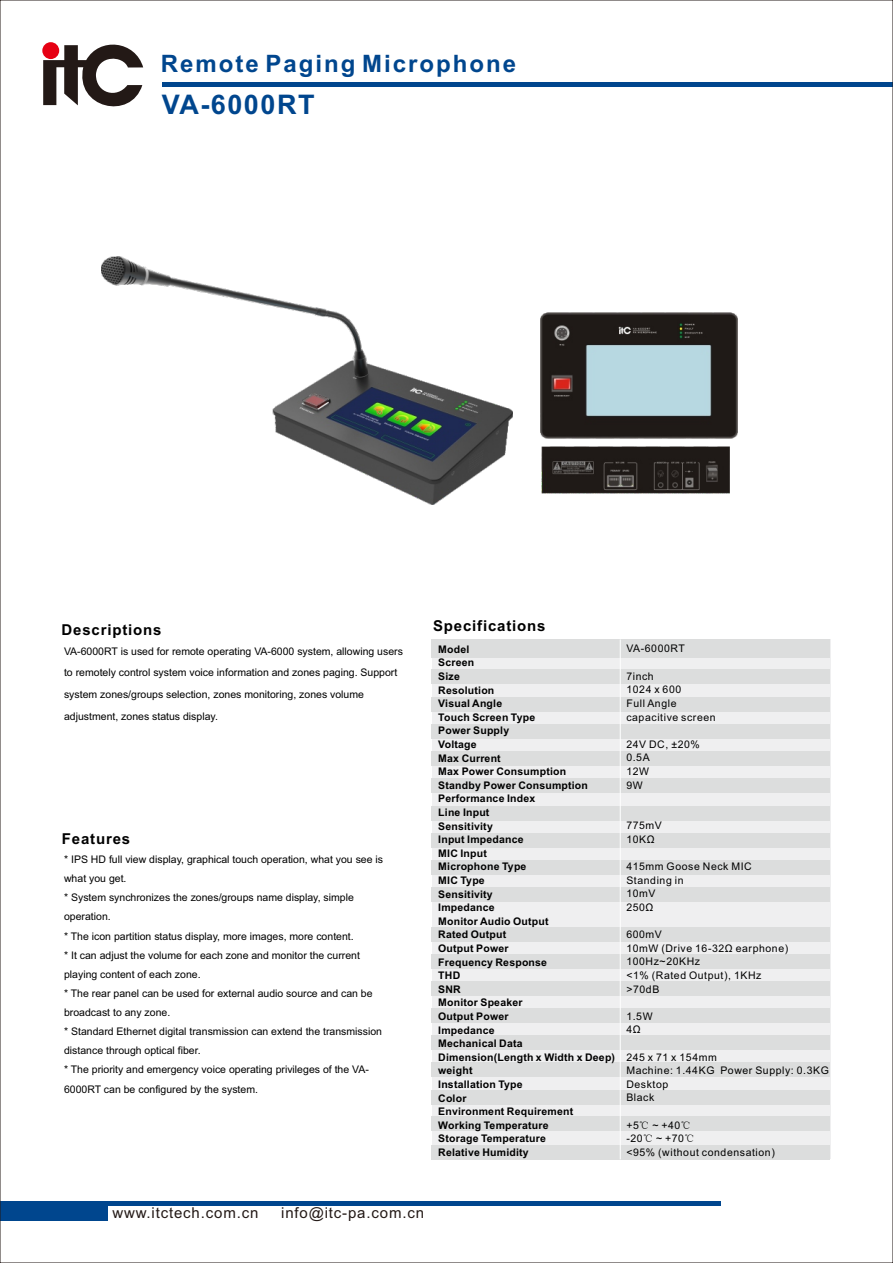
<style>
.page{position:relative;width:893px;height:1263px;background:#fff}
.page>*{position:absolute;margin:0;border:0;box-sizing:border-box;transform-origin:0 0}
.t1{font:700 27px "Arial";letter-spacing:.055em;color:#00468e}
.t2{font:700 24px "Arial";letter-spacing:.085em;color:#00468e}
.t3{font:15px "Arial";letter-spacing:.055em;color:#231916}
.t4{font:700 15px "Arial";letter-spacing:.055em;color:#000}
.t5{font:10.5px/19.2px "Arial";color:#000}
.t6{font:700 10.5px/13.6px "Arial";letter-spacing:.02em;color:#000}
.t7{font:10.5px/13.6px "Arial";letter-spacing:.055em;color:#000}
.s1{font-family:"Sim Sun"}
</style>
<div class="page">
<hr style="left:0;top:1202px;width:720px;height:4px;background:#00468e">
<div style="left:0;top:1202px;width:108px;height:18px;background:#00468e"></div>
<hr style="left:163px;top:82px;width:730px;height:4px;background:#00468e">
<svg style="left:43px;top:42px;width:100px;height:65px"></svg>
<div style="left:432px;top:639px;width:398px;height:520px;background:#efeff0"></div>
<div style="left:432px;top:639px;width:398px;height:19px;background:#dcdddd"></div>
<div style="left:432px;top:669px;width:398px;height:14px;background:#dcdddd"></div>
<div style="left:432px;top:860px;width:398px;height:14px;background:#dcdddd"></div>
<div style="left:432px;top:697px;width:398px;height:14px;background:#dcdddd"></div>
<div style="left:432px;top:724px;width:398px;height:15px;background:#dcdddd"></div>
<div style="left:432px;top:887px;width:398px;height:14px;background:#dcdddd"></div>
<div style="left:432px;top:751px;width:398px;height:15px;background:#dcdddd"></div>
<div style="left:432px;top:778px;width:398px;height:14px;background:#dcdddd"></div>
<div style="left:432px;top:806px;width:398px;height:14px;background:#dcdddd"></div>
<div style="left:432px;top:833px;width:398px;height:14px;background:#dcdddd"></div>
<div style="left:432px;top:927px;width:398px;height:14px;background:#dcdddd"></div>
<div style="left:432px;top:955px;width:398px;height:14px;background:#dcdddd"></div>
<div style="left:432px;top:981px;width:398px;height:15px;background:#dcdddd"></div>
<div style="left:432px;top:1008px;width:398px;height:14px;background:#dcdddd"></div>
<div style="left:432px;top:1035px;width:398px;height:14px;background:#dcdddd"></div>
<img style="left:101px;top:256px;width:412px;height:248px">
<div style="left:432px;top:1063px;width:398px;height:14px;background:#dcdddd"></div>
<div style="left:432px;top:1090px;width:398px;height:14px;background:#dcdddd"></div>
<div style="left:432px;top:1117px;width:398px;height:14px;background:#dcdddd"></div>
<div style="left:432px;top:1145px;width:398px;height:14px;background:#dcdddd"></div>
<hr style="left:620px;top:639px;width:1px;height:520px;background:#fff">
<img style="left:540px;top:312px;width:198px;height:182px">
<h2 class="t2" style="left:161px;top:54px;width:357px">Remote Paging Microphone</h2>
<h1 class="t1" style="left:162px;top:94px;width:154px">VA-6000RT</h1>
<h3 class="t4" style="left:62px;top:624px;width:102px">Descriptions</h3>
<p class="t5" style="left:64px;top:641px;width:340px;line-height:21.8px">VA-6000RT is used for remote operating VA-6000 system, allowing users to remotely control system voice information and zones paging. Support system zones/groups selection, zones monitoring, zones volume adjustment, zones status display.</p>
<h3 class="t4" style="left:62px;top:833px;width:70px">Features</h3>
<p class="t5" style="left:64px;top:851px;width:321px">* IPS HD full view display, graphical touch operation, what you see is what you get.<br>* System synchronizes the zones/groups name display, simple operation.<br>* The icon partition status display, more images, more content.<br>* It can adjust the volume for each zone and monitor the current playing content of each zone.<br>* The rear panel can be used for external audio source and can be broadcast to any zone.<br>* Standard Ethernet digital transmission can extend the transmission distance through optical fiber.<br>* The priority and emergency voice operating privileges of the VA-6000RT can be configured by the system.</p>
<h3 class="t4" style="left:433px;top:620px;width:114px">Specifications</h3>
<p class="t6" style="left:438px;top:643px;width:178px">Model<br>Screen<br>Size<br>Resolution<br>Visual Angle<br>Touch Screen Type<br>Power Supply<br>Voltage<br>Max Current<br>Max Power Consumption<br>Standby Power Consumption<br>Performance Index<br>Line Input<br>Sensitivity<br>Input Impedance<br>MIC Input<br>Microphone Type<br>MIC Type<br>Sensitivity<br>Impedance<br>Monitor Audio Output<br>Rated Output<br>Output Power<br>Frequency Response<br>THD<br>SNR<br>Monitor Speaker<br>Output Power<br>Impedance<br>Mechanical Data<br>Dimension(Length x Width x Deep) weight<br>Installation Type<br>Color<br>Environment Requirement<br>Working Temperature<br>Storage Temperature<br>Relative Humidity</p>
<p class="t7" style="left:626px;top:643px;width:60px">VA-6000RT</p>
<p class="t7" style="left:626px;top:670px;width:91px">7inch<br>1024 x 600<br>Full Angle capacitive screen</p>
<p class="t7" style="left:626px;top:738px;width:75px">24V DC, ±20%<br>0.5A<br>12W<br>9W</p>
<p class="t7" style="left:626px;top:820px;width:37px">775mV<br>10KΩ</p>
<p class="t7" style="left:626px;top:861px;width:127px">415mm Goose Neck MIC<br>Standing in<br>10mV<br>250Ω</p>
<p class="t7" style="left:626px;top:929px;width:163px">600mV<br>10mW (Drive 16-32Ω earphone)<br>100Hz~20KHz<br>&lt;1% (Rated Output), 1KHz &gt;70dB</p>
<p class="t5" style="left:626px;top:1010px;width:28px;line-height:13.6px">1.5W<br>4Ω</p>
<p class="t7" style="left:626px;top:1051px;width:204px">245 x 71 x 154mm<br>Machine: 1.44KG Power Supply: 0.3KG<br>Desktop<br>Black</p>
<p class="t7" style="left:626px;top:1119px;width:150px">+5<span class="s1">℃</span> ~ +40<span class="s1">℃<br></span>-20<span class="s1">℃</span> ~ +70<span class="s1">℃<br></span>&lt;95% (without condensation)</p>
<h3 class="t3" style="left:112px;top:1207px;width:147px">www.itctech.com.cn</h3>
<h3 class="t3" style="left:281px;top:1207px;width:144px">info@itc-pa.com.cn</h3>
</div>
